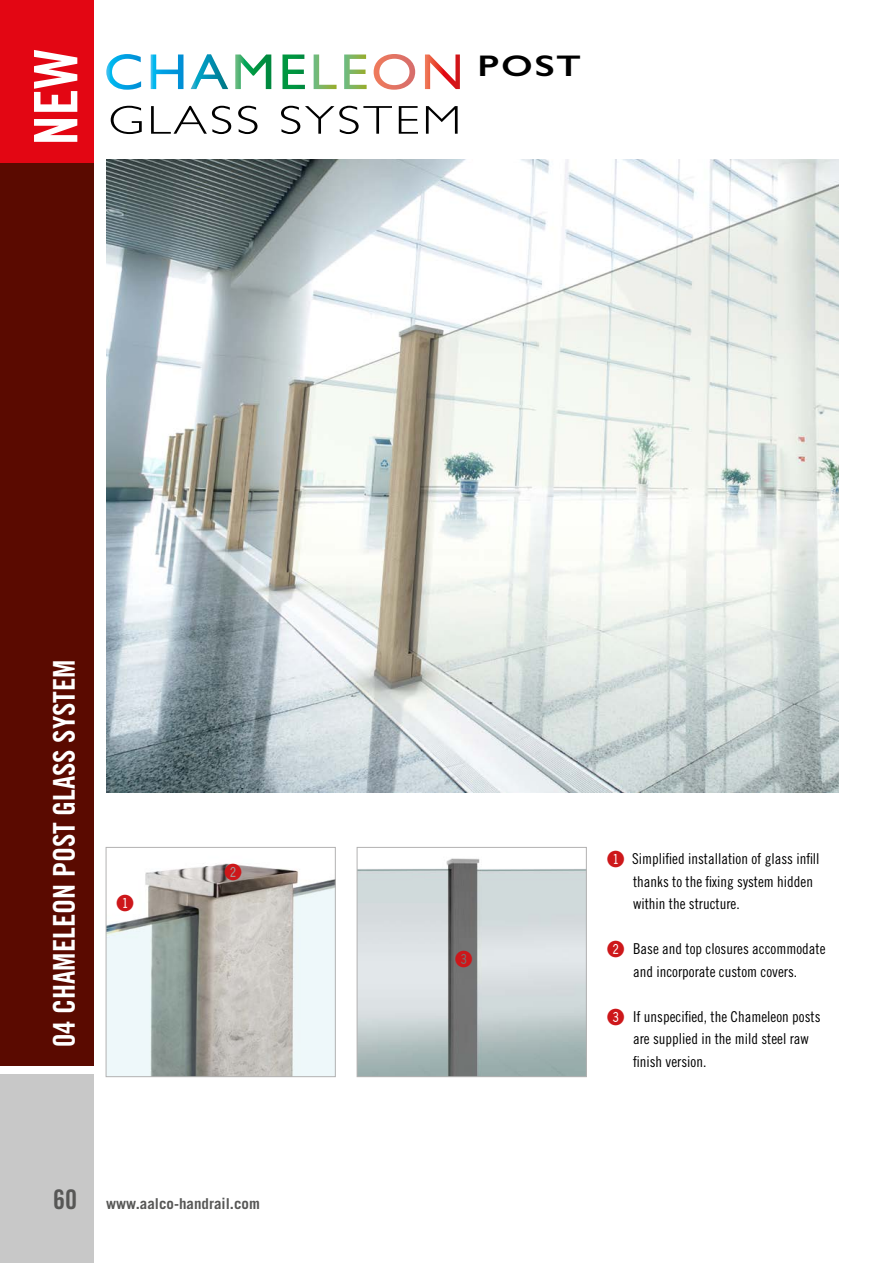
<style>
.page{position:relative;width:893px;height:1263px;background:#fff}
.page>*{position:absolute;margin:0;border:0;box-sizing:border-box;transform-origin:0 0}
.t1{font:60px "Trade Gothic LT Std Bd Cn 20";color:#fff}
.t2{font:300 40.5px "Gill Sans";letter-spacing:.05em;color:#000;scale:1.25 1}
.t3{font:30px "Trade Gothic LT Std Bd Cn 20";color:#fff}
.t4{font:600 30px "Gill Sans";color:#000;scale:1.25 1}
.t5{font:27px "Trade Gothic LT Std Bd Cn 20";color:#575756}
.t6{font:21.3px "Double Digits Round";color:#cd171a}
.t7{font:15px/22.5px "Trade Gothic LT Std Cn 18";color:#000}
.t8{font:700 15px "Trade Gothic LT Std";color:#575756}
.s1{font-family:"Double Digits Round";font-size:21.3px;color:#cd171a}
</style>
<div class="page">
<div style="left:0;top:0;width:94px;height:1066px;background:#5a0a00"></div>
<div style="left:0;top:1074px;width:94px;height:189px;background:#c8c8c8"></div>
<div style="left:0;top:0;width:94px;height:162px;background:#e30613"></div>
<img style="left:106px;top:159px;width:733px;height:634px">
<svg style="left:106px;top:54px;width:35px;height:36px"></svg>
<svg style="left:151px;top:54px;width:32px;height:35px"></svg>
<svg style="left:191px;top:54px;width:37px;height:35px"></svg>
<svg style="left:235px;top:54px;width:36px;height:35px"></svg>
<svg style="left:282px;top:54px;width:23px;height:35px"></svg>
<svg style="left:314px;top:54px;width:23px;height:35px"></svg>
<svg style="left:344px;top:54px;width:23px;height:35px"></svg>
<svg style="left:374px;top:54px;width:41px;height:36px"></svg>
<svg style="left:425px;top:54px;width:35px;height:35px"></svg>
<img style="left:108px;top:863px;width:226px;height:212px">
<div style="left:106px;top:847px;width:230px;height:230px;border:1px solid #b3b2b2"></div>
<img style="left:359px;top:858px;width:226px;height:217px">
<div style="left:357px;top:847px;width:230px;height:230px;border:1px solid #b3b2b2"></div>
<h1 class="t1" style="left:19px;top:145px;width:98px;rotate:-90deg">NEW</h1>
<h2 class="t2" style="left:108px;top:88px;width:284px">GLASS SYSTEM</h2>
<h3 class="t4" style="left:477px;top:47px;width:84px">POST</h3>
<h3 class="t3" style="left:46px;top:1047px;width:390px;rotate:-90deg">04 CHAMELEON POST GLASS SYSTEM</h3>
<h3 class="t6" style="left:117px;top:895px;width:18px">!</h3>
<h3 class="t6" style="left:225px;top:863px;width:18px">@</h3>
<h3 class="t5" style="left:53px;top:1183px;width:25px">60</h3>
<p class="t8" style="left:106px;top:1194px;width:155px">www.aalco-handrail.com</p>
<h3 class="t6" style="left:455px;top:950px;width:18px">#</h3>
<p class="t7" style="left:633px;top:847px;width:188px;text-indent:-25px"><span class="s1">!</span> Simplified installation of glass infill thanks to the fixing system hidden within the structure.</p>
<p class="t7" style="left:608px;top:937px;width:219px;text-align:center"><span class="s1">@</span> Base and top closures accommodate and incorporate custom covers.</p>
<p class="t7" style="left:633px;top:1005px;width:189px;text-indent:-26px"><span class="s1">#</span> If unspecified, the Chameleon posts are supplied in the mild steel raw finish version.</p>
</div>
